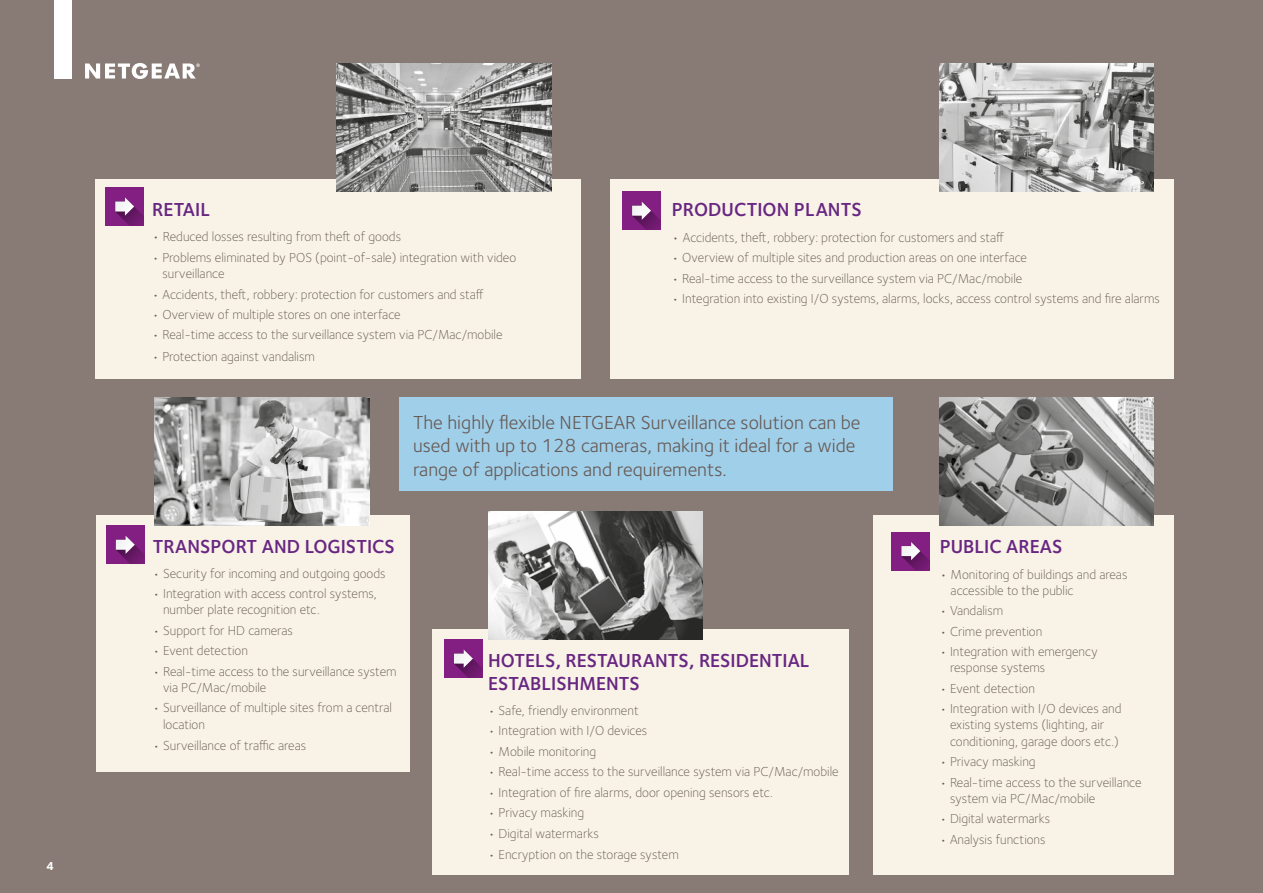
<style>
.page{position:relative;width:1263px;height:893px;background:#887b76}
.page>*{position:absolute;margin:0;border:0;box-sizing:border-box;transform-origin:0 0}
.t1{font:19.5px/23.4px "Foundry Sterling";color:#665a55}
.t2{font:600 19.5px/23.4px "Foundry Sterling";color:#682682}
.t3{font:300 13.5px/16.2px "Foundry Sterling";color:#665a55}
.t4{font:700 12px "Foundry Sterling";color:#fff}
.s1{font-size:14.25px}
</style>
<div class="page">
<div style="left:95px;top:179px;width:486px;height:200px;background:#f8f3e6"></div>
<div style="left:611px;top:179px;width:563px;height:200px;background:#f8f3e6"></div>
<div style="left:432px;top:629px;width:417px;height:245px;background:#f8f3e6"></div>
<div style="left:873px;top:515px;width:301px;height:359px;background:#f8f3e6"></div>
<div style="left:105px;top:187px;width:39px;height:39px;background:#831f82"></div>
<svg style="left:115px;top:197px;width:29px;height:29px"></svg>
<div style="left:444px;top:639px;width:39px;height:39px;background:#831f82"></div>
<svg style="left:454px;top:649px;width:29px;height:29px"></svg>
<div style="left:891px;top:532px;width:39px;height:38px;background:#831f82"></div>
<svg style="left:901px;top:542px;width:29px;height:28px"></svg>
<div style="left:622px;top:191px;width:39px;height:39px;background:#831f82"></div>
<svg style="left:632px;top:202px;width:29px;height:28px"></svg>
<div style="left:399px;top:398px;width:493px;height:93px;background:#a0cfea"></div>
<div style="left:54px;top:0;width:17px;height:79px;background:#fff"></div>
<svg style="left:85px;top:63px;width:115px;height:16px"></svg>
<img style="left:488px;top:511px;width:214px;height:128px">
<img style="left:940px;top:398px;width:214px;height:127px">
<div style="left:96px;top:515px;width:314px;height:257px;background:#f8f3e6"></div>
<div style="left:106px;top:525px;width:39px;height:39px;background:#831f82"></div>
<svg style="left:116px;top:536px;width:29px;height:28px"></svg>
<img style="left:155px;top:398px;width:214px;height:127px">
<img style="left:337px;top:64px;width:214px;height:127px">
<img style="left:940px;top:64px;width:214px;height:127px">
<p class="t4" style="left:46px;top:859px;width:9px">4</p>
<h1 class="t2" style="left:152px;top:198px;width:59px">RETAIL</h1>
<p class="t3" style="left:152px;top:229px;width:250px"><span class="s1">•</span> Reduced losses resulting from theft of goods</p>
<p class="t3" style="left:162px;top:249px;width:355px;text-indent:-10px">• Problems eliminated by POS (point-of-sale) integration with video surveillance</p>
<p class="t3" style="left:152px;top:286px;width:333px">• Accidents, theft, robbery: protection for customers and staff</p>
<p class="t3" style="left:152px;top:306px;width:250px">• Overview of multiple stores on one interface</p>
<p class="t3" style="left:152px;top:327px;width:352px">• Real-time access to the surveillance system via PC/Mac/mobile</p>
<p class="t3" style="left:152px;top:348px;width:164px">• Protection against vandalism</p>
<h1 class="t2" style="left:672px;top:199px;width:191px">PRODUCTION PLANTS</h1>
<p class="t3" style="left:672px;top:229px;width:334px"><span class="s1">•</span> Accidents, theft, robbery: protection for customers and staff</p>
<p class="t3" style="left:672px;top:250px;width:357px">• Overview of multiple sites and production areas on one interface</p>
<p class="t3" style="left:672px;top:270px;width:352px">• Real-time access to the surveillance system via PC/Mac/mobile</p>
<p class="t3" style="left:672px;top:291px;width:489px">• Integration into existing I/O systems, alarms, locks, access control systems and fire alarms</p>
<h1 class="t1" style="left:413px;top:411px;width:449px">The highly flexible NETGEAR Surveillance solution can be used with up to 128 cameras, making it ideal for a wide range of applications and requirements.</h1>
<h1 class="t2" style="left:153px;top:535px;width:244px">TRANSPORT AND LOGISTICS</h1>
<p class="t3" style="left:153px;top:565px;width:234px">• Security for incoming and outgoing goods</p>
<p class="t3" style="left:163px;top:585px;width:215px;text-indent:-10px">• Integration with access control systems, number plate recognition etc.</p>
<p class="t3" style="left:153px;top:622px;width:142px">• Support for HD cameras</p>
<p class="t3" style="left:153px;top:643px;width:97px">• Event detection</p>
<p class="t3" style="left:163px;top:663px;width:235px;text-indent:-10px">• Real-time access to the surveillance system via PC/Mac/mobile</p>
<p class="t3" style="left:163px;top:700px;width:230px;text-indent:-10px">• Surveillance of multiple sites from a central location</p>
<p class="t3" style="left:153px;top:737px;width:155px">• Surveillance of traffic areas</p>
<h1 class="t2" style="left:488px;top:649px;width:323px">HOTELS, RESTAURANTS, RESIDENTIAL<br>ESTABLISHMENTS</h1>
<p class="t3" style="left:488px;top:702px;width:152px">• Safe, friendly environment</p>
<p class="t3" style="left:488px;top:723px;width:161px">• Integration with I/O devices</p>
<p class="t3" style="left:488px;top:743px;width:109px">• Mobile monitoring</p>
<p class="t3" style="left:488px;top:763px;width:352px">• Real-time access to the surveillance system via PC/Mac/mobile</p>
<p class="t3" style="left:488px;top:784px;width:286px">• Integration of fire alarms, door opening sensors etc.</p>
<p class="t3" style="left:488px;top:804px;width:97px">• Privacy masking</p>
<p class="t3" style="left:488px;top:825px;width:112px">• Digital watermarks</p>
<p class="t3" style="left:488px;top:846px;width:192px">• Encryption on the storage system</p>
<h1 class="t2" style="left:940px;top:535px;width:124px">PUBLIC AREAS</h1>
<p class="t3" style="left:950px;top:566px;width:178px;text-indent:-11px"><span class="s1">•</span> Monitoring of buildings and areas accessible to the public</p>
<p class="t3" style="left:940px;top:603px;width:65px">• Vandalism</p>
<p class="t3" style="left:940px;top:623px;width:104px">• Crime prevention</p>
<p class="t3" style="left:950px;top:643px;width:149px;text-indent:-10px">• Integration with emergency response systems</p>
<p class="t3" style="left:940px;top:680px;width:97px">• Event detection</p>
<p class="t3" style="left:940px;top:701px;width:183px;text-align:center">• Integration with I/O devices and existing systems (lighting, air conditioning, garage doors etc.)</p>
<p class="t3" style="left:940px;top:753px;width:97px">• Privacy masking</p>
<p class="t3" style="left:950px;top:774px;width:193px;text-indent:-10px">• Real-time access to the surveillance system via PC/Mac/mobile</p>
<p class="t3" style="left:940px;top:811px;width:112px">• Digital watermarks</p>
<p class="t3" style="left:940px;top:831px;width:107px">• Analysis functions</p>
</div>
